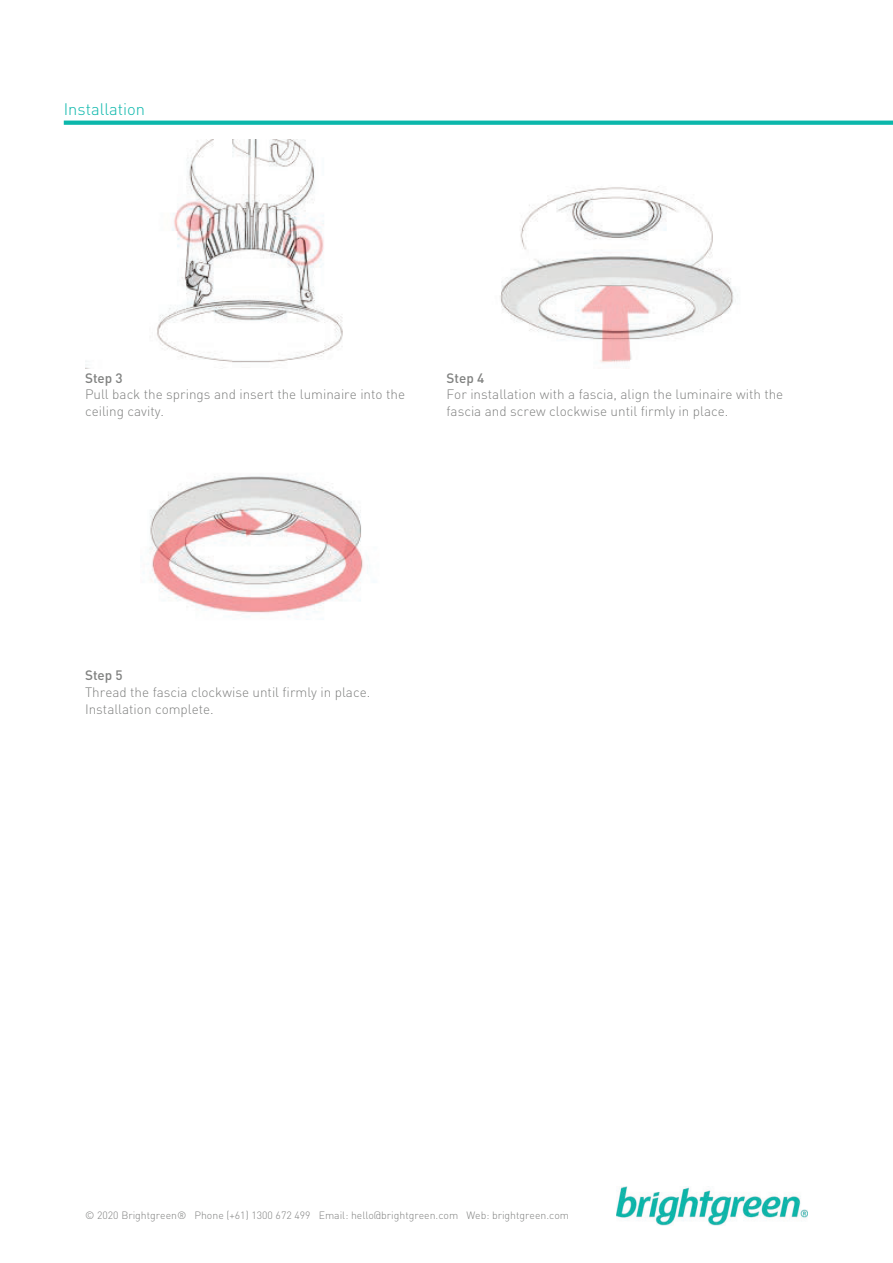
<style>
.page{position:relative;width:893px;height:1263px;background:#fff}
.page>*{position:absolute;margin:0;border:0;box-sizing:border-box;transform-origin:0 0}
.t1{font:300 16.5px "DIN Pro";color:#0bb7ab}
.t2{font:300 13.5px/16.8px "DIN Pro";color:#808180}
.t3{font:500 13.5px "DIN Pro";color:#808180}
.t4{font:300 10.5px "DIN Pro";color:#808180}
</style>
<div class="page">
<svg style="left:64px;top:121px;width:829px;height:4px;fill:#0bb7ab"></svg>
<img style="left:85px;top:139px;width:258px;height:230px">
<img style="left:500px;top:186px;width:238px;height:177px">
<img style="left:143px;top:476px;width:232px;height:144px">
<img style="left:617px;top:1186px;width:191px;height:39px">
<p class="t1" style="left:64px;top:98px;width:83px">Installation</p>
<p class="t3" style="left:85px;top:368px;width:39px">Step 3</p>
<p class="t2" style="left:85px;top:386px;width:322px">Pull back the springs and insert the luminaire into the ceiling cavity.</p>
<p class="t3" style="left:446px;top:368px;width:39px">Step 4</p>
<p class="t2" style="left:446px;top:386px;width:338px">For installation with a fascia, align the luminaire with the fascia and screw clockwise until firmly in place.</p>
<p class="t3" style="left:85px;top:666px;width:39px">Step 5</p>
<p class="t2" style="left:85px;top:683px;width:287px">Thread the fascia clockwise until firmly in place.<br>Installation complete.</p>
<p class="t4" style="left:85px;top:1207px;width:486px">© 2020 Brightgreen® Phone (+61) 1300 672 499 Email: hello@brightgreen.com Web: brightgreen.com</p>
</div>
